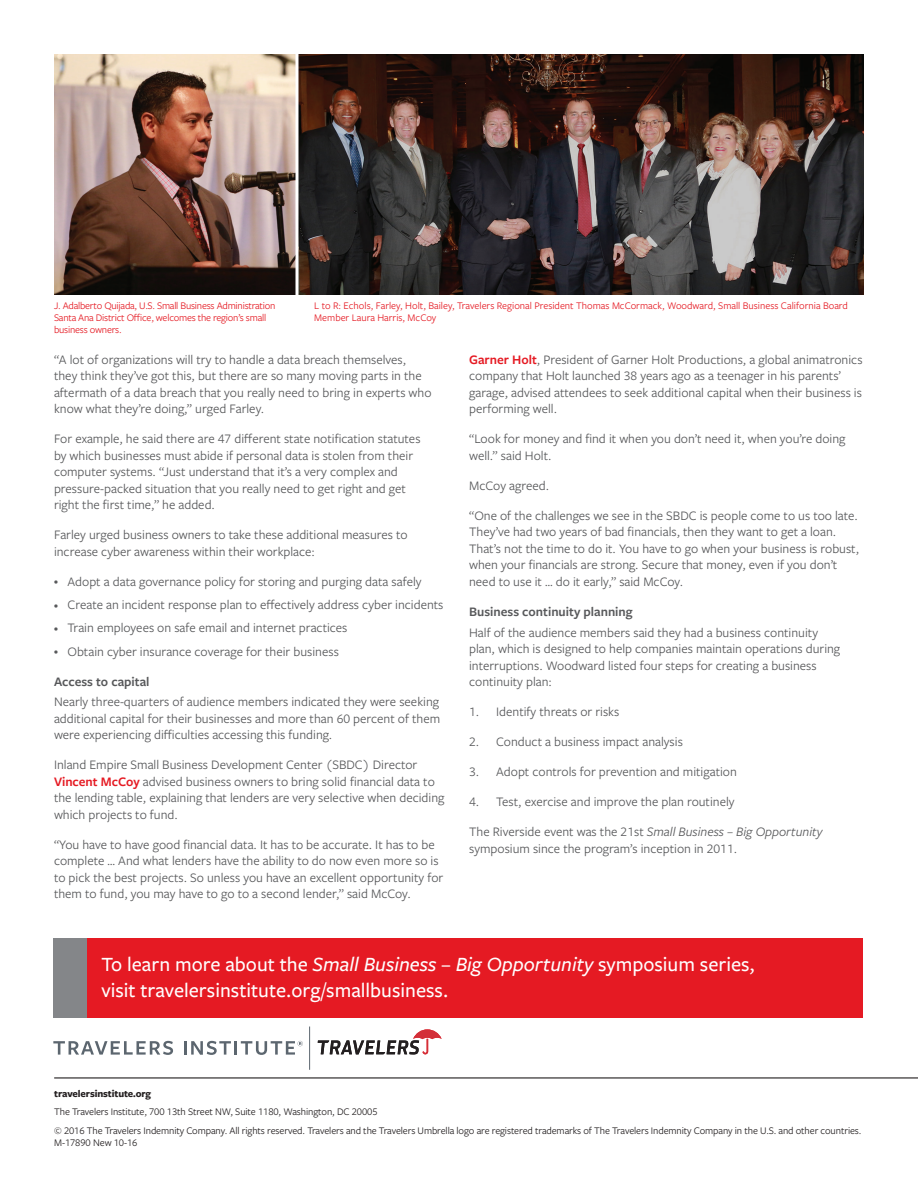
<style>
.page{position:relative;width:918px;height:1188px;background:#fff}
.page>*{position:absolute;margin:0;border:0;box-sizing:border-box;transform-origin:0 0}
.Body_copy{font:500 21px/25.5px "Freight Sans Pro";color:#fff}
.Body_copy-2{font:13.5px/16.5px "Freight Sans Pro";color:#57585a}
.Subheader{font:600 13.5px "Freight Sans Pro";color:#57585a}
.Disclaimer{font:10.5px/12px "Freight Sans Pro";letter-spacing:-.01em;color:#231f20}
.Body_copy-3{font:10.5px/12px "Freight Sans Pro";letter-spacing:-.005em;color:#e51a23}
.Disclaimer-2{font:700 10.5px "Freight Sans Pro";letter-spacing:-.01em;color:#231f20}
.s1{font-size:8.55px}
.s2{font-weight:600;color:#e51a23}
.s3{font-style:italic}
</style>
<div class="page">
<div style="left:53px;top:938px;width:810px;height:79px;background:#e51a23"></div>
<div style="left:53px;top:938px;width:34px;height:79px;background:#848689"></div>
<hr style="left:54px;top:1077px;width:864px;height:2px;background:#231f20">
<svg style="left:318px;top:1029px;width:124px;height:25px"></svg>
<hr style="left:309px;top:1027px;width:1px;height:43px;background:#5c666f">
<svg style="left:53px;top:1041px;width:120px;height:14px"></svg>
<svg style="left:184px;top:1041px;width:119px;height:14px"></svg>
<img style="left:54px;top:54px;width:810px;height:241px">
<hr style="left:296px;top:40px;width:2px;height:261px;background:#fff">
<p class="Body_copy-3" style="left:54px;top:299px;width:223px">J. Adalberto Quijada, U.S. Small Business Administration<br>Santa Ana District Office, welcomes the region’s small business owners.</p>
<p class="Body_copy-3" style="left:314px;top:299px;width:535px">L to R: Echols, Farley, Holt, Bailey, Travelers Regional President Thomas McCormack, Woodward, Small Business California Board<br>Member Laura Harris, McCoy</p>
<p class="Body_copy-2" style="left:54px;top:351px;width:379px">“A lot of organizations will try to handle a data breach themselves, they think they’ve got this, but there are so many moving parts in the aftermath of a data breach that you really need to bring in experts who know what they’re doing,” urged Farley.</p>
<p class="Body_copy-2" style="left:54px;top:430px;width:368px">For example, he said there are 47 different state notification statutes by which businesses must abide if personal data is stolen from their computer systems. “Just understand that it’s a very complex and pressure-packed situation that you really need to get right and get right the first time,” he added.</p>
<p class="Body_copy-2" style="left:54px;top:526px;width:355px">Farley urged business owners to take these additional measures to increase cyber awareness within their workplace:</p>
<p class="Body_copy-2" style="left:54px;top:573px;width:369px"><span class="s1">•</span> Adopt a data governance policy for storing and purging data safely</p>
<p class="Body_copy-2" style="left:54px;top:596px;width:391px"><span class="s1">•</span> Create an incident response plan to effectively address cyber incidents</p>
<p class="Body_copy-2" style="left:54px;top:619px;width:295px"><span class="s1">•</span> Train employees on safe email and internet practices</p>
<p class="Body_copy-2" style="left:54px;top:642px;width:286px"><span class="s1">•</span> Obtain cyber insurance coverage for their business</p>
<p class="Subheader" style="left:54px;top:672px;width:97px">Access to capital</p>
<p class="Body_copy-2" style="left:54px;top:693px;width:388px;text-align:justify">Nearly three-quarters of audience members indicated they were seeking additional capital for their businesses and more than 60 percent of them were experiencing difficulties accessing this funding.</p>
<p class="Body_copy-2" style="left:54px;top:756px;width:392px">Inland Empire Small Business Development Center (SBDC) Director <span class="s2">Vincent McCoy</span> advised business owners to bring solid financial data to the lending table, explaining that lenders are very selective when deciding which projects to fund.</p>
<p class="Body_copy-2" style="left:54px;top:836px;width:391px">“You have to have good financial data. It has to be accurate. It has to be complete … And what lenders have the ability to do now even more so is to pick the best projects. So unless you have an excellent opportunity for them to fund, you may have to go to a second lender,” said McCoy.</p>
<p class="Body_copy-2" style="left:469px;top:351px;width:395px"><span class="s2">Garner Holt</span>, President of Garner Holt Productions, a global animatronics company that Holt launched 38 years ago as a teenager in his parents’ garage, advised attendees to seek additional capital when their business is performing well.</p>
<p class="Body_copy-2" style="left:469px;top:430px;width:378px">“Look for money and find it when you don’t need it, when you’re doing well.” said Holt.</p>
<p class="Body_copy-2" style="left:469px;top:477px;width:81px">McCoy agreed.</p>
<p class="Body_copy-2" style="left:469px;top:507px;width:391px">“One of the challenges we see in the SBDC is people come to us too late.<br>They’ve had two years of bad financials, then they want to get a loan.<br>That’s not the time to do it. You have to go when your business is robust, when your financials are strong. Secure that money, even if you don’t need to use it … do it early,” said McCoy.</p>
<p class="Subheader" style="left:469px;top:602px;width:165px">Business continuity planning</p>
<p class="Body_copy-2" style="left:469px;top:624px;width:373px">Half of the audience members said they had a business continuity plan, which is designed to help companies maintain operations during interruptions. Woodward listed four steps for creating a business continuity plan:</p>
<p class="Body_copy-2" style="left:469px;top:703px;width:152px">1. Identify threats or risks</p>
<p class="Body_copy-2" style="left:469px;top:733px;width:215px">2. Conduct a business impact analysis</p>
<p class="Body_copy-2" style="left:469px;top:763px;width:269px">3. Adopt controls for prevention and mitigation</p>
<p class="Body_copy-2" style="left:469px;top:793px;width:267px">4. Test, exercise and improve the plan routinely</p>
<p class="Body_copy-2" style="left:469px;top:823px;width:355px">The Riverside event was the 21st <span class="s3">Small Business – Big Opportunity </span>symposium since the program’s inception in 2011.</p>
<p class="Body_copy" style="left:102px;top:951px;width:655px">To learn more about the <span class="s3">Small Business – Big Opportunity</span> symposium series, visit travelersinstitute.org/smallbusiness.</p>
<p class="Disclaimer-2" style="left:54px;top:1086px;width:98px">travelersinstitute.org</p>
<p class="Disclaimer" style="left:54px;top:1106px;width:325px">The Travelers Institute, 700 13th Street NW, Suite 1180, Washington, DC 20005</p>
<p class="Disclaimer" style="left:54px;top:1124px;width:809px">© 2016 The Travelers Indemnity Company. All rights reserved. Travelers and the Travelers Umbrella logo are registered trademarks of The Travelers Indemnity Company in the U.S. and other countries.<br>M-17890 New 10-16</p>
</div>
